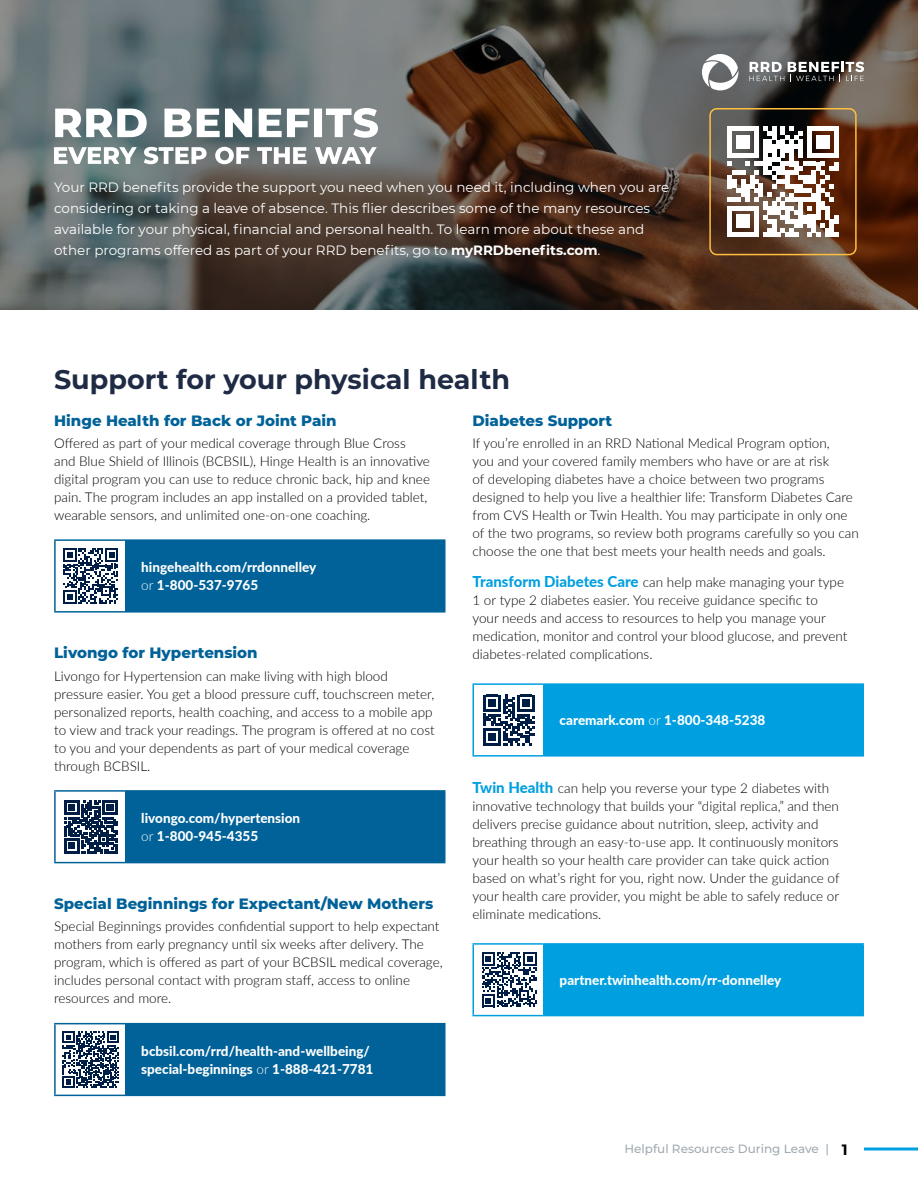
<style>
.page{position:relative;width:918px;height:1188px;background:#fff}
.page>*{position:absolute;margin:0;border:0;box-sizing:border-box;transform-origin:0 0}
.t1{font:700 27px "Montserrat";color:#1f2a44}
.t2{font:800 15px "Montserrat";color:#006298}
.t3{font:300 13.5px/18px "Lato";color:#000}
.t4{font:13.5px/21px "Montserrat";color:#fff}
.t5{font:800 13.5px/18px "Lato";color:#fff}
.t6{font:500 12px "Montserrat";color:#a1abb2}
.s1{font-weight:700}
.s2{font-weight:300}
.s3{font-weight:800;font-size:15px;color:#009fdf}
.s4{font-weight:700;font-size:15px;color:#000}
</style>
<div class="page">
<img style="left:0;top:0;width:918px;height:309px">
<svg style="left:702px;top:54px;width:36px;height:36px"></svg>
<svg style="left:749px;top:62px;width:115px;height:20px"></svg>
<svg style="left:54px;top:147px;width:323px;height:17px"></svg>
<svg style="left:55px;top:108px;width:323px;height:30px"></svg>
<svg style="left:728px;top:126px;width:110px;height:111px"></svg>
<div style="left:709px;top:108px;width:148px;height:147px;border:2px solid #ffbf3f;border-radius:7px"></div>
<div style="left:125px;top:540px;width:320px;height:72px;background:#006298"></div>
<hr style="left:54px;top:539px;width:71px;height:2px;background:#006298">
<hr style="left:54px;top:541px;width:2px;height:70px;background:#006298">
<hr style="left:125px;top:539px;width:320px;height:2px;background:#006298">
<hr style="left:444px;top:541px;width:2px;height:70px;background:#006298">
<hr style="left:54px;top:611px;width:71px;height:2px;background:#006298">
<hr style="left:125px;top:611px;width:320px;height:2px;background:#006298">
<svg style="left:63px;top:548px;width:55px;height:55px"></svg>
<div style="left:125px;top:791px;width:320px;height:72px;background:#006298"></div>
<hr style="left:54px;top:790px;width:71px;height:2px;background:#006298">
<hr style="left:54px;top:792px;width:2px;height:70px;background:#006298">
<hr style="left:125px;top:790px;width:320px;height:2px;background:#006298">
<hr style="left:444px;top:792px;width:2px;height:70px;background:#006298">
<hr style="left:54px;top:862px;width:71px;height:1px;background:#006298">
<svg style="left:64px;top:800px;width:53px;height:53px"></svg>
<div style="left:125px;top:1024px;width:320px;height:71px;background:#006298"></div>
<hr style="left:54px;top:1023px;width:71px;height:1px;background:#006298">
<hr style="left:54px;top:1024px;width:2px;height:71px;background:#006298">
<hr style="left:125px;top:1023px;width:320px;height:1px;background:#006298">
<hr style="left:444px;top:1024px;width:2px;height:71px;background:#006298">
<hr style="left:54px;top:1095px;width:71px;height:1px;background:#006298">
<hr style="left:125px;top:1095px;width:320px;height:1px;background:#006298">
<svg style="left:63px;top:1031px;width:56px;height:57px"></svg>
<div style="left:543px;top:684px;width:320px;height:72px;background:#009fdf"></div>
<hr style="left:472px;top:683px;width:71px;height:2px;background:#009fdf">
<hr style="left:472px;top:685px;width:2px;height:70px;background:#009fdf">
<hr style="left:543px;top:683px;width:321px;height:2px;background:#009fdf">
<hr style="left:862px;top:685px;width:2px;height:70px;background:#009fdf">
<hr style="left:472px;top:755px;width:71px;height:2px;background:#009fdf">
<hr style="left:543px;top:755px;width:321px;height:2px;background:#009fdf">
<svg style="left:484px;top:695px;width:51px;height:50px"></svg>
<div style="left:543px;top:944px;width:320px;height:72px;background:#009fdf"></div>
<hr style="left:472px;top:943px;width:71px;height:2px;background:#009fdf">
<hr style="left:472px;top:945px;width:2px;height:70px;background:#009fdf">
<hr style="left:543px;top:943px;width:321px;height:2px;background:#009fdf">
<hr style="left:862px;top:945px;width:2px;height:70px;background:#009fdf">
<hr style="left:472px;top:1015px;width:71px;height:1px;background:#009fdf">
<hr style="left:543px;top:1015px;width:321px;height:1px;background:#009fdf">
<svg style="left:482px;top:952px;width:55px;height:55px"></svg>
<p class="t4" style="left:54px;top:177px;width:617px">Your RRD benefits provide the support you need when you need it, including when you are considering or taking a leave of absence. This flier describes some of the many resources available for your physical, financial and personal health. To learn more about these and other programs offered as part of your RRD benefits, go to <span class="s1">myRRDbenefits.com</span>.</p>
<h1 class="t1" style="left:54px;top:360px;width:458px">Support for your physical health</h1>
<p class="t2" style="left:54px;top:409px;width:284px">Hinge Health for Back or Joint Pain</p>
<p class="t3" style="left:54px;top:434px;width:377px">Offered as part of your medical coverage through Blue Cross and Blue Shield of Illinois (BCBSIL), Hinge Health is an innovative digital program you can use to reduce chronic back, hip and knee pain. The program includes an app installed on a provided tablet, wearable sensors, and unlimited one-on-one coaching.</p>
<p class="t5" style="left:141px;top:558px;width:177px">hingehealth.com/rrdonnelley <span class="s2">or</span> 1-800-537-9765</p>
<p class="t2" style="left:54px;top:642px;width:205px">Livongo for Hypertension</p>
<p class="t3" style="left:54px;top:666px;width:382px">Livongo for Hypertension can make living with high blood pressure easier. You get a blood pressure cuff, touchscreen meter, personalized reports, health coaching, and access to a mobile app to view and track your readings. The program is offered at no cost to you and your dependents as part of your medical coverage through BCBSIL.</p>
<p class="t5" style="left:141px;top:809px;width:160px">livongo.com/hypertension <span class="s2">or</span> 1-800-945-4355</p>
<p class="t2" style="left:54px;top:893px;width:381px">Special Beginnings for Expectant/New Mothers</p>
<p class="t3" style="left:54px;top:917px;width:390px">Special Beginnings provides confidential support to help expectant mothers from early pregnancy until six weeks after delivery. The program, which is offered as part of your BCBSIL medical coverage, includes personal contact with program staff, access to online resources and more.</p>
<p class="t5" style="left:141px;top:1041px;width:234px">bcbsil.com/rrd/health-and-wellbeing/ special-beginnings <span class="s2">or</span> 1-888-421-7781</p>
<p class="t2" style="left:472px;top:409px;width:141px">Diabetes Support</p>
<p class="t3" style="left:472px;top:434px;width:388px">If you’re enrolled in an RRD National Medical Program option,<br>you and your covered family members who have or are at risk<br>of developing diabetes have a choice between two programs designed to help you live a healthier life: Transform Diabetes Care from CVS Health or Twin Health. You may participate in only one of the two programs, so review both programs carefully so you can choose the one that best meets your health needs and goals.</p>
<p class="t3" style="left:472px;top:573px;width:376px"><span class="s3">Transform Diabetes Care</span> can help make managing your type 1 or type 2 diabetes easier. You receive guidance specific to your needs and access to resources to help you manage your medication, monitor and control your blood glucose, and prevent diabetes-related complications.</p>
<p class="t5" style="left:560px;top:711px;width:207px">caremark.com <span class="s2">or</span> 1-800-348-5238</p>
<p class="t3" style="left:472px;top:779px;width:369px"><span class="s3">Twin Health</span> can help you reverse your type 2 diabetes with innovative technology that builds your “digital replica,” and then delivers precise guidance about nutrition, sleep, activity and breathing through an easy-to-use app. It continuously monitors your health so your health care provider can take quick action based on what’s right for you, right now. Under the guidance of your health care provider, you might be able to safely reduce or eliminate medications.</p>
<p class="t5" style="left:560px;top:971px;width:223px">partner.twinhealth.com/rr-donnelley</p>
<p class="t6" style="left:624px;top:1141px;width:225px">Helpful Resources During Leave | <span class="s4">1</span></p>
</div>
